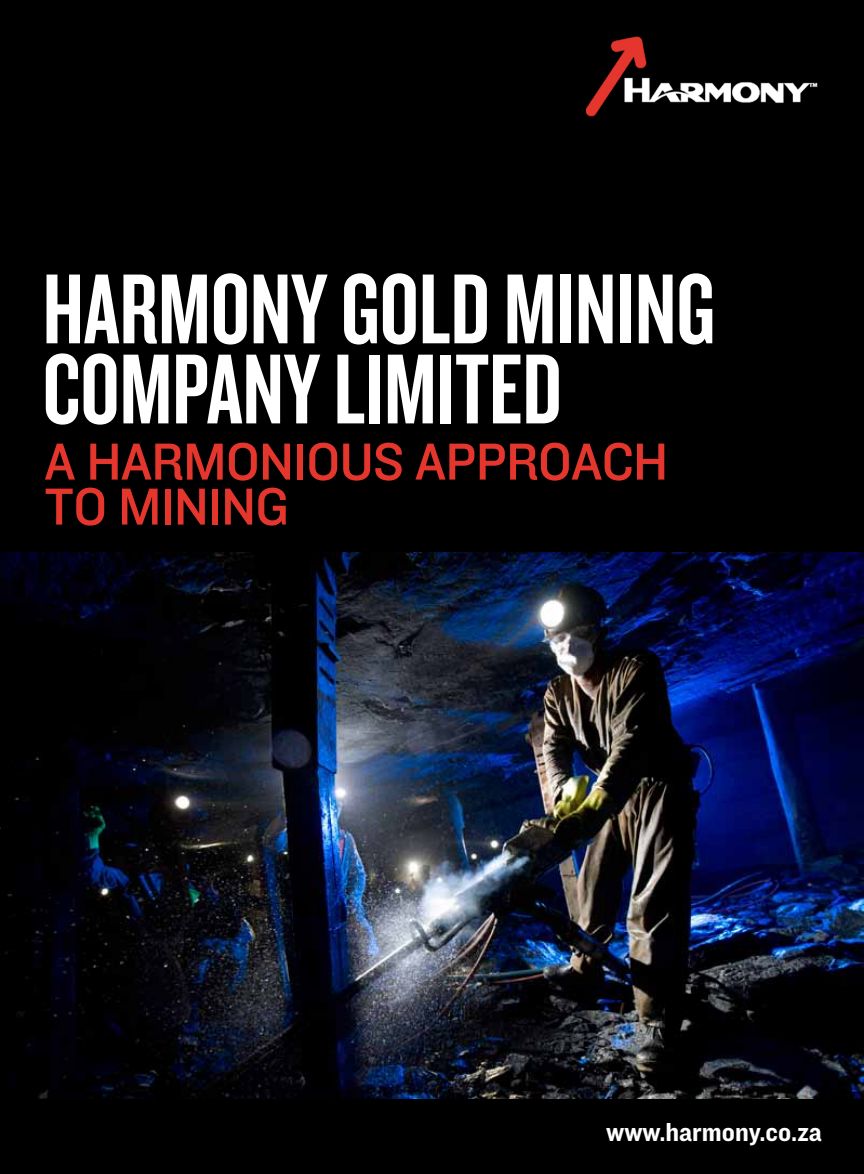
<style>
.page{position:relative;width:864px;height:1174px;background:#fff}
.page>*{position:absolute;margin:0;border:0;box-sizing:border-box;transform-origin:0 0}
.t1{font:103.2px/80.1px "Knockout HTF48 Featherweight";color:#fff}
.t2{font:54px/45px "Knockout HTF31 Junior Middlewt";letter-spacing:.035em;color:#e5362d}
.t3{font:27px "Knockout HTF51 Middleweight";color:#fff}
</style>
<div class="page">
<div style="left:0;top:0;width:863px;height:1174px;background:#000"></div>
<img style="left:0;top:553px;width:863px;height:546px">
<img style="left:586px;top:36px;width:232px;height:81px">
<p class="t1" style="left:43px;top:271px;width:667px">HARMONY GOLD MINING<br>COMPANY LIMITED</p>
<p class="t2" style="left:44px;top:440px;width:625px">A HARMONIOUS APPROACH<br>TO MINING</p>
<p class="t3" style="left:606px;top:1117px;width:217px">www.harmony.co.za</p>
</div>
